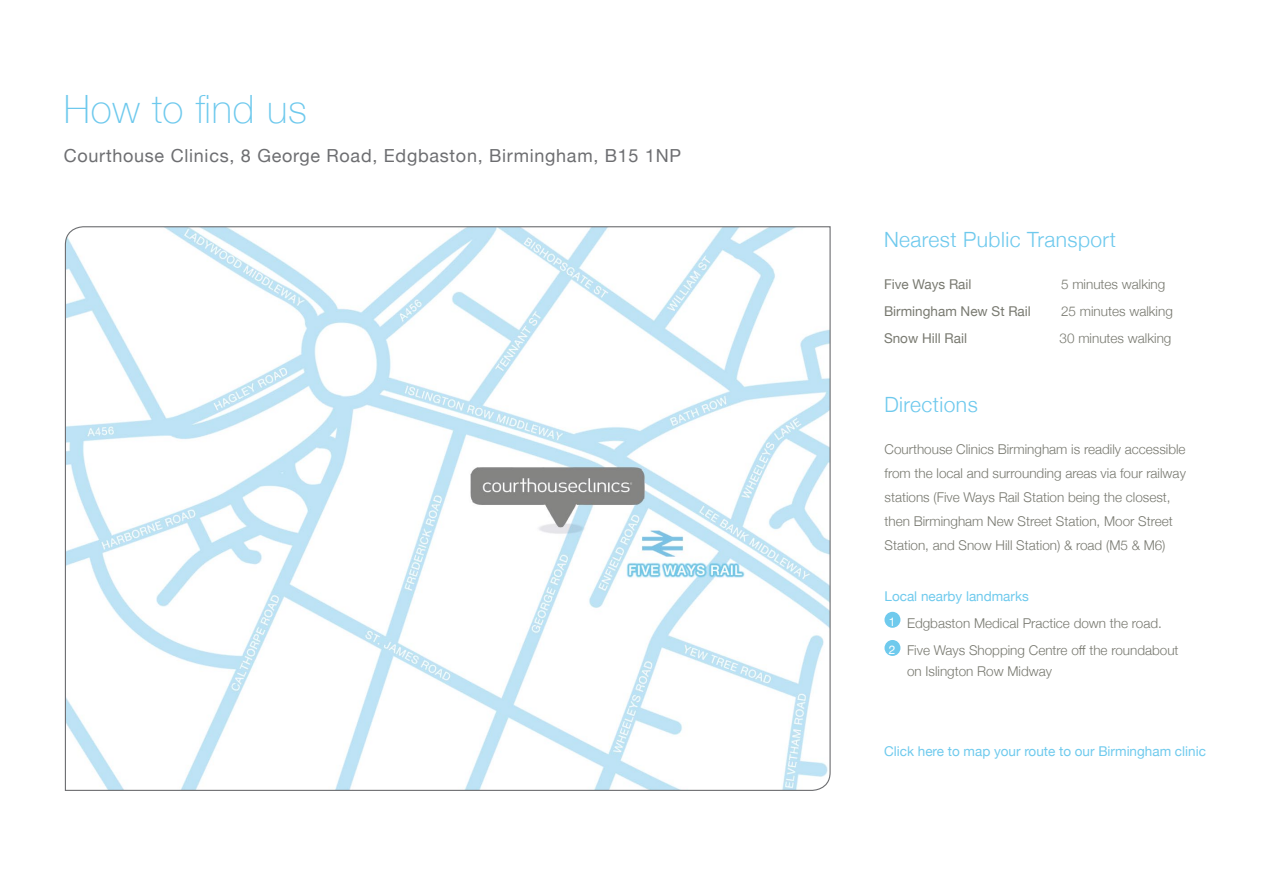
<style>
.page{position:relative;width:1263px;height:893px;background:#fff}
.page>*{position:absolute;margin:0;border:0;box-sizing:border-box;transform-origin:0 0}
.t1{font:100 39px "Helvetica Neue";letter-spacing:.02em;color:#6ec9ed}
.t2{font:300 21px "Helvetica Neue";letter-spacing:.02em;color:#6ec9ed}
.t3{font:18px "Helvetica Neue";letter-spacing:.04em;color:#6d6e71}
.t4{font:300 13.5px/24px "Helvetica Neue";color:#787970}
.t5{font:13.5px "Helvetica Neue";color:#6fcaed}
.t6{font:13.5px "Helvetica Neue";color:#787970}
.t7{font:12px "Helvetica Neue";color:#fff}
</style>
<div class="page">
<svg style="left:64px;top:226px;width:767px;height:565px"></svg>
<div style="left:884px;top:612px;width:16px;height:16px;background:#6fcaed;border-radius:50%"></div>
<div style="left:884px;top:640px;width:16px;height:16px;background:#6fcaed;border-radius:50%"></div>
<h1 class="t1" style="left:64px;top:79px;width:245px">How to find us</h1>
<h3 class="t3" style="left:64px;top:142px;width:619px">Courthouse Clinics, 8 George Road, Edgbaston, Birmingham, B15 1NP</h3>
<h2 class="t2" style="left:884px;top:222px;width:233px">Nearest Public Transport</h2>
<p class="t6" style="left:884px;top:274px;width:89px">Five Ways Rail</p>
<p class="t4" style="left:1061px;top:271px;width:106px">5 minutes walking</p>
<p class="t6" style="left:884px;top:301px;width:148px">Birmingham New St Rail</p>
<p class="t4" style="left:1061px;top:298px;width:113px">25 minutes walking</p>
<p class="t6" style="left:884px;top:328px;width:84px">Snow Hill Rail</p>
<p class="t4" style="left:1060px;top:325px;width:113px">30 minutes walking</p>
<h2 class="t2" style="left:884px;top:387px;width:95px">Directions</h2>
<p class="t4" style="left:884px;top:436px;width:303px">Courthouse Clinics Birmingham is readily accessible from the local and surrounding areas via four railway stations (Five Ways Rail Station being the closest, then Birmingham New Street Station, Moor Street Station, and Snow Hill Station) &amp; road (M5 &amp; M6)</p>
<p class="t5" style="left:884px;top:586px;width:146px">Local nearby landmarks</p>
<p class="t4" style="left:907px;top:608px;width:273px;line-height:27px">Edgbaston Medical Practice down the road.<br>Five Ways Shopping Centre off the roundabout</p>
<p class="t4" style="left:907px;top:658px;width:147px">on Islington Row Midway</p>
<p class="t7" style="left:889px;top:613px;width:8px">1</p>
<p class="t7" style="left:889px;top:641px;width:8px">2</p>
<p class="t5" style="left:884px;top:742px;width:323px">Click here to map your route to our Birmingham clinic</p>
</div>
